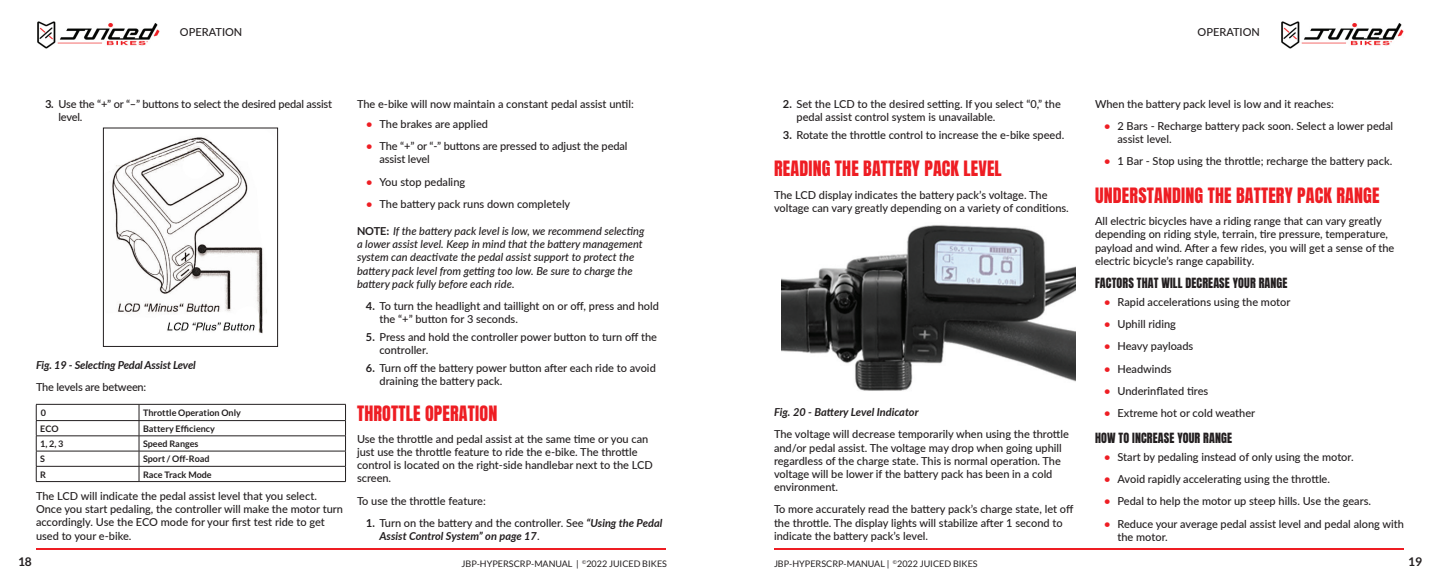
<style>
.page{position:relative;width:1440px;height:576px;background:#fff}
.page>*{position:absolute;margin:0;border:0;box-sizing:border-box;transform-origin:0 0}
.t1{font:18px "Anton";letter-spacing:.01em;color:#ee1d23}
.t2{font:12px "Anton";letter-spacing:.01em;color:#231f20}
.t3{font:700 12px "Lato";color:#231f20}
.t4{font:500 11px/13.2px "Lato";color:#231f20}
.t5{font:italic 500 11px/13.2px "Lato";color:#231f20}
.t6{font:italic 700 11px/13.2px "Lato";letter-spacing:-.01em;color:#231f20}
.t7{font:700 9px "Lato";color:#231f20}
.t8{font:9px "Lato";color:#231f20}
.s1{font-weight:700}
.s2{font-weight:700;color:#ee1d23}
.s3{font-weight:700;font-style:normal}
.s4{font-style:normal}
.s5{font-weight:500;font-style:normal}
</style>
<div class="page">
<img style="left:37px;top:21px;width:123px;height:28px">
<img style="left:1281px;top:21px;width:123px;height:28px">
<hr style="left:36px;top:548px;width:630px;height:2px;background:#ee1d23">
<hr style="left:774px;top:548px;width:630px;height:2px;background:#ee1d23">
<img style="left:112px;top:137px;width:155px;height:197px">
<div style="left:103px;top:128px;width:175px;height:219px;border:1px solid #231f20"></div>
<hr style="left:36px;top:404px;width:103px;height:1px;background:#231f20">
<hr style="left:139px;top:404px;width:207px;height:1px;background:#231f20">
<hr style="left:36px;top:420px;width:103px;height:1px;background:#231f20">
<hr style="left:139px;top:420px;width:207px;height:1px;background:#231f20">
<hr style="left:36px;top:436px;width:103px;height:1px;background:#231f20">
<hr style="left:139px;top:436px;width:207px;height:1px;background:#231f20">
<hr style="left:36px;top:451px;width:103px;height:1px;background:#231f20">
<hr style="left:139px;top:451px;width:207px;height:1px;background:#231f20">
<hr style="left:36px;top:466px;width:103px;height:1px;background:#231f20">
<svg style="left:36px;top:405px;width:1px;height:76px"></svg>
<hr style="left:139px;top:466px;width:207px;height:1px;background:#231f20">
<svg style="left:139px;top:405px;width:1px;height:76px"></svg>
<svg style="left:345px;top:405px;width:1px;height:76px"></svg>
<hr style="left:36px;top:481px;width:103px;height:1px;background:#231f20">
<hr style="left:139px;top:481px;width:207px;height:1px;background:#231f20">
<img style="left:781px;top:225px;width:295px;height:166px">
<p class="t4" style="left:180px;top:25px;width:64px">OPERATION</p>
<p class="t4" style="left:58px;top:97px;width:275px;text-indent:-13px"><span class="s1">3.</span> Use the “+” or “–” buttons to select the desired pedal assist level.</p>
<p class="t6" style="left:36px;top:358px;width:161px">Fig. 19 - Selecting Pedal Assist Level</p>
<p class="t4" style="left:36px;top:380px;width:112px">The levels are between:</p>
<p class="t7" style="left:41px;top:408px;width:7px">0</p>
<p class="t7" style="left:143px;top:408px;width:99px">Throttle Operation Only</p>
<p class="t7" style="left:40px;top:423px;width:20px">ECO</p>
<p class="t7" style="left:143px;top:423px;width:73px">Battery Efficiency</p>
<p class="t7" style="left:40px;top:439px;width:25px">1, 2, 3</p>
<p class="t7" style="left:143px;top:439px;width:57px">Speed Ranges</p>
<p class="t7" style="left:40px;top:454px;width:6px">S</p>
<p class="t7" style="left:143px;top:454px;width:68px">Sport / Off-Road</p>
<p class="t7" style="left:40px;top:469px;width:7px">R</p>
<p class="t7" style="left:143px;top:469px;width:70px">Race Track Mode</p>
<p class="t4" style="left:36px;top:489px;width:309px">The LCD will indicate the pedal assist level that you select.<br>Once you start pedaling, the controller will make the motor turn accordingly. Use the ECO mode for your first test ride to get used to your e-bike.</p>
<p class="t4" style="left:357px;top:97px;width:278px">The e-bike will now maintain a constant pedal assist until:</p>
<p class="t4" style="left:366px;top:117px;width:124px"><span class="s2">•</span> The brakes are applied</p>
<p class="t4" style="left:379px;top:139px;width:250px;text-indent:-13px"><span class="s2">•</span> The “+” or “-” buttons are pressed to adjust the pedal assist level</p>
<p class="t4" style="left:366px;top:175px;width:101px"><span class="s2">•</span> You stop pedaling</p>
<p class="t4" style="left:366px;top:197px;width:206px"><span class="s2">•</span> The battery pack runs down completely</p>
<p class="t5" style="left:357px;top:224px;width:289px"><span class="s3">NOTE:</span> If the battery pack level is low, we recommend selecting a lower assist level. Keep in mind that the battery management system can deactivate the pedal assist support to protect the battery pack level from getting too low. Be sure to charge the battery pack fully before each ride.</p>
<p class="t4" style="left:379px;top:299px;width:281px;text-indent:-13px"><span class="s1">4.</span> To turn the headlight and taillight on or off, press and hold the “+” button for 3 seconds.</p>
<p class="t4" style="left:379px;top:330px;width:279px;text-indent:-13px"><span class="s1">5.</span> Press and hold the controller power button to turn off the controller.</p>
<p class="t4" style="left:379px;top:361px;width:278px;text-indent:-13px"><span class="s1">6.</span> Turn off the battery power button after each ride to avoid draining the battery pack.</p>
<h1 class="t1" style="left:357px;top:404px;width:142px">THROTTLE OPERATION</h1>
<p class="t4" style="left:357px;top:432px;width:297px">Use the throttle and pedal assist at the same time or you can just use the throttle feature to ride the e-bike. The throttle control is located on the right-side handlebar next to the LCD screen.</p>
<p class="t4" style="left:357px;top:494px;width:130px">To use the throttle feature:</p>
<p class="t6" style="left:379px;top:516px;width:284px;text-indent:-13px"><span class="s4">1.</span> <span class="s5">Turn on the battery and the controller. See</span> “Using the Pedal<br>Assist Control System” on page 17<span class="s5">.</span></p>
<p class="t4" style="left:1198px;top:25px;width:64px">OPERATION</p>
<p class="t4" style="left:796px;top:97px;width:266px;text-indent:-13px"><span class="s1">2.</span> Set the LCD to the desired setting. If you select “0,” the pedal assist control system is unavailable.</p>
<p class="t4" style="left:783px;top:128px;width:283px"><span class="s1">3.</span> Rotate the throttle control to increase the e-bike speed.</p>
<h1 class="t1" style="left:774px;top:160px;width:229px">READING THE BATTERY PACK LEVEL</h1>
<p class="t4" style="left:774px;top:187px;width:296px">The LCD display indicates the battery pack’s voltage. The voltage can vary greatly depending on a variety of conditions.</p>
<p class="t6" style="left:774px;top:405px;width:146px">Fig. 20 - Battery Level Indicator</p>
<p class="t4" style="left:774px;top:427px;width:296px">The voltage will decrease temporarily when using the throttle and/or pedal assist. The voltage may drop when going uphill regardless of the charge state. This is normal operation. The voltage will be lower if the battery pack has been in a cold environment.</p>
<p class="t4" style="left:774px;top:502px;width:301px">To more accurately read the battery pack’s charge state, let off the throttle. The display lights will stabilize after 1 second to indicate the battery pack’s level.</p>
<p class="t4" style="left:1095px;top:97px;width:240px">When the battery pack level is low and it reaches:</p>
<p class="t4" style="left:1117px;top:119px;width:277px;text-indent:-13px"><span class="s2">•</span> 2 Bars - Recharge battery pack soon. Select a lower pedal assist level.</p>
<p class="t4" style="left:1104px;top:154px;width:290px"><span class="s2">•</span> 1 Bar - Stop using the throttle; recharge the battery pack.</p>
<h1 class="t1" style="left:1095px;top:186px;width:286px">UNDERSTANDING THE BATTERY PACK RANGE</h1>
<p class="t4" style="left:1095px;top:214px;width:301px">All electric bicycles have a riding range that can vary greatly depending on riding style, terrain, tire pressure, temperature, payload and wind. After a few rides, you will get a sense of the electric bicycle’s range capability.</p>
<p class="t2" style="left:1095px;top:277px;width:194px">FACTORS THAT WILL DECREASE YOUR RANGE</p>
<p class="t4" style="left:1104px;top:295px;width:188px"><span class="s2">•</span> Rapid accelerations using the motor</p>
<p class="t4" style="left:1104px;top:317px;width:73px"><span class="s2">•</span> Uphill riding</p>
<p class="t4" style="left:1104px;top:339px;width:91px"><span class="s2">•</span> Heavy payloads</p>
<p class="t4" style="left:1104px;top:361px;width:69px"><span class="s2">•</span> Headwinds</p>
<p class="t4" style="left:1104px;top:384px;width:106px"><span class="s2">•</span> Underinflated tires</p>
<p class="t4" style="left:1104px;top:406px;width:153px"><span class="s2">•</span> Extreme hot or cold weather</p>
<p class="t2" style="left:1095px;top:432px;width:138px">HOW TO INCREASE YOUR RANGE</p>
<p class="t4" style="left:1104px;top:450px;width:251px"><span class="s2">•</span> Start by pedaling instead of only using the motor.</p>
<p class="t4" style="left:1104px;top:472px;width:228px"><span class="s2">•</span> Avoid rapidly accelerating using the throttle.</p>
<p class="t4" style="left:1104px;top:494px;width:269px"><span class="s2">•</span> Pedal to help the motor up steep hills. Use the gears.</p>
<p class="t4" style="left:1117px;top:517px;width:288px;text-indent:-13px"><span class="s2">•</span> Reduce your average pedal assist level and pedal along with the motor.</p>
<p class="t3" style="left:18px;top:555px;width:15px">18</p>
<p class="t8" style="left:462px;top:558px;width:207px">JBP-HYPERSCRP-MANUAL | <sup>©</sup>2022 JUICED BIKES</p>
<p class="t8" style="left:774px;top:558px;width:205px">JBP-HYPERSCRP-MANUAL | <sup>©</sup>2022 JUICED BIKES</p>
<p class="t3" style="left:1408px;top:555px;width:15px">19</p>
</div>
